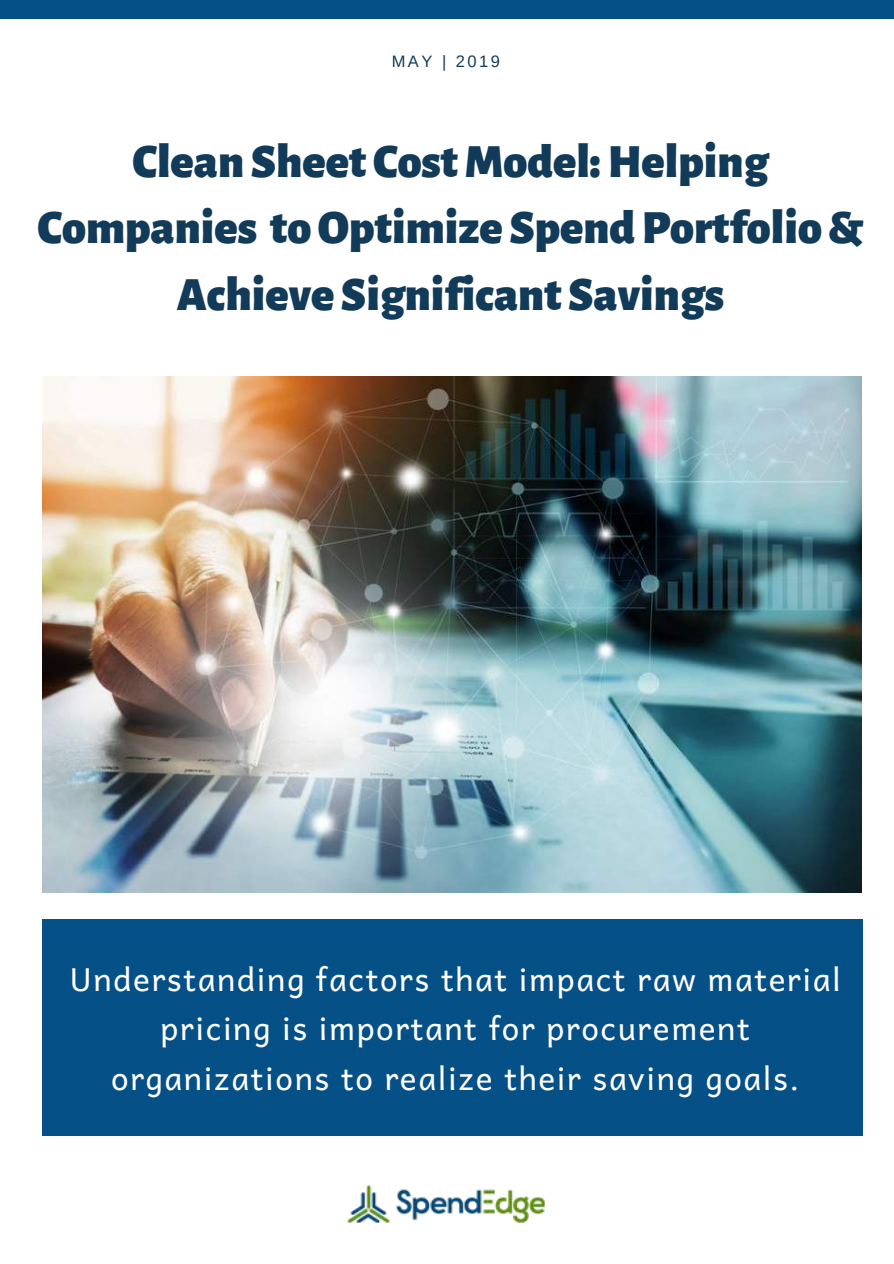
<style>
.page{position:relative;width:894px;height:1264px;background:#fff}
.page>*{position:absolute;margin:0;border:0;box-sizing:border-box;transform-origin:0 0}
.t1{font:900 48px/66.4px "Alegreya Sans";color:#123b59;text-align:center}
.t2{font:31.5px/49.5px "Andika";letter-spacing:.05em;color:#fff;text-align:center}
.t3{font:16.5px "Arimo";letter-spacing:.15em;color:#123b59}
</style>
<div class="page">
<div style="left:0;top:0;width:893px;height:19px;background:#055087"></div>
<img style="left:347px;top:1185px;width:198px;height:38px">
<div style="left:42px;top:919px;width:820px;height:216px;background:#055087"></div>
<img style="left:42px;top:377px;width:819px;height:515px">
<p class="t3" style="left:391px;top:52px;width:110px">MAY | 2019</p>
<h1 class="t1" style="left:37px;top:129px;width:827px">CleanSheet Cost Model:Helping<br>Companies toOptimize SpendPortfolio&amp;<br>Achieve Significant Savings</h1>
<p class="t2" style="left:70px;top:953px;width:772px">Understanding factors that impact raw material pricing is important for procurement organizations to realize their saving goals.</p>
</div>
